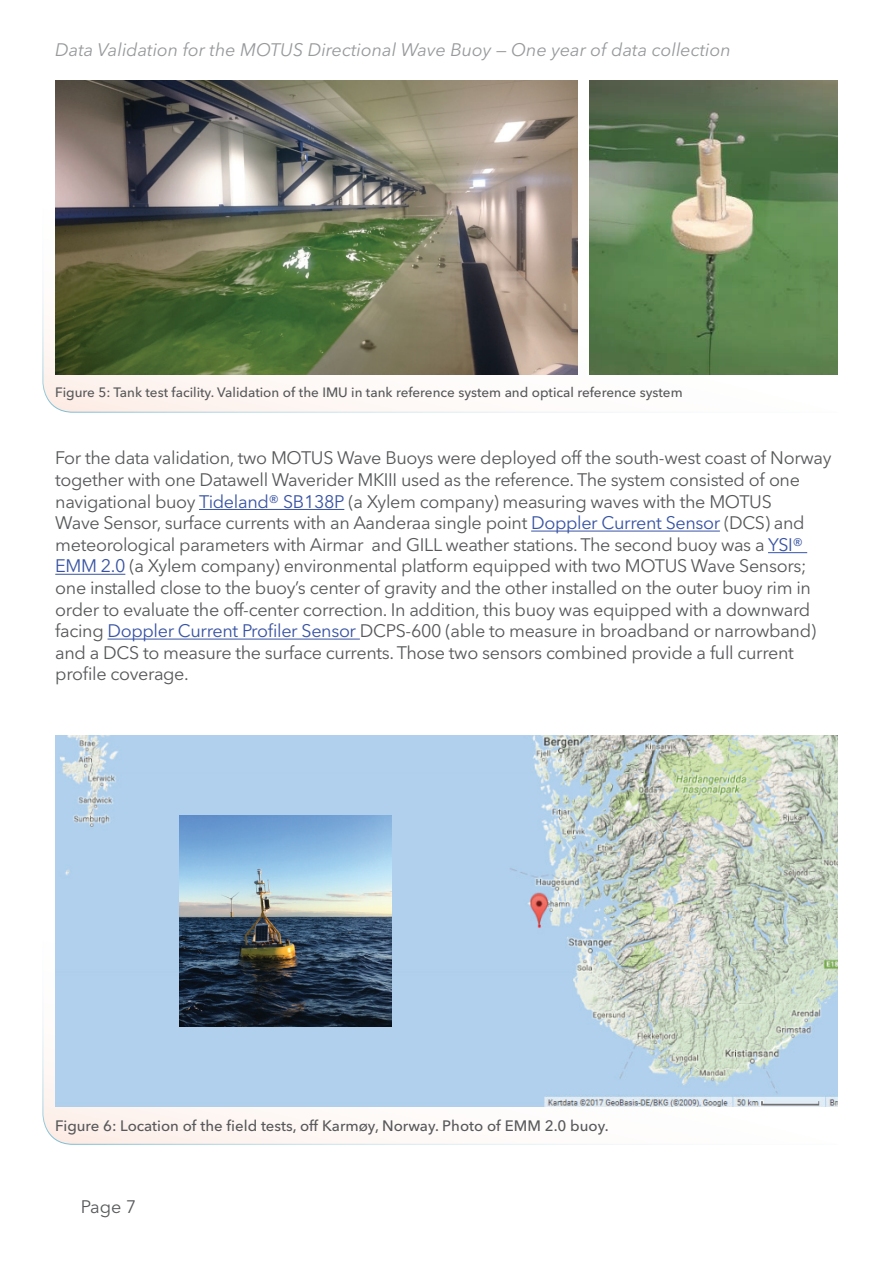
<style>
.page{position:relative;width:893px;height:1263px;background:#fff}
.page>*{position:absolute;margin:0;border:0;box-sizing:border-box;transform-origin:0 0}
.t1{font:18px/21.6px "Avenir Next LT Pro";letter-spacing:-.02em;color:#57585a}
.t2{font:italic 18px "Avenir Next LT Pro";color:#97999c}
.t3{font:18px "Avenir Next LT Pro";color:#58595b}
.t4{font:500 15px "Avenir Next LT Pro";color:#57585a}
.t5{font:500 13.5px "Avenir Next LT Pro";color:#57585a}
.s1{color:#3853a3}
</style>
<div class="page">
<svg style="left:42px;top:208px;width:796px;height:205px"></svg>
<svg style="left:42px;top:1010px;width:796px;height:135px"></svg>
<img style="left:55px;top:81px;width:522px;height:293px">
<img style="left:589px;top:81px;width:249px;height:293px">
<img style="left:55px;top:736px;width:783px;height:370px">
<img style="left:180px;top:815px;width:212px;height:212px">
<hr style="left:199px;top:509px;width:145px;height:1px;background:#3853a3">
<hr style="left:531px;top:531px;width:189px;height:1px;background:#3853a3">
<hr style="left:768px;top:552px;width:39px;height:1px;background:#3853a3">
<hr style="left:55px;top:574px;width:70px;height:1px;background:#3853a3">
<hr style="left:108px;top:639px;width:252px;height:1px;background:#3853a3">
<p class="t2" style="left:55px;top:39px;width:677px">Data Validation for the MOTUS Directional Wave Buoy — One year of data collection</p>
<p class="t5" style="left:55px;top:384px;width:629px">Figure 5: Tank test facility. Validation of the IMU in tank reference system and optical reference system</p>
<p class="t1" style="left:55px;top:447px;width:778px">For the data validation, two MOTUS Wave Buoys were deployed off the south-west coast of Norway together with one Datawell Waverider MKIII used as the reference. The system consisted of one navigational buoy <span class="s1">Tideland® SB138P</span> (a Xylem company) measuring waves with the MOTUS<br>Wave Sensor, surface currents with an Aanderaa single point <span class="s1">Doppler Current Sensor</span> (DCS) and meteorological parameters with Airmar and GILL weather stations. The second buoy was a <span class="s1">YSI® EMM 2.0</span> (a Xylem company) environmental platform equipped with two MOTUS Wave Sensors; one installed close to the buoy’s center of gravity and the other installed on the outer buoy rim in order to evaluate the off-center correction. In addition, this buoy was equipped with a downward facing <span class="s1">Doppler Current Profiler Sensor</span> DCPS-600 (able to measure in broadband or narrowband) and a DCS to measure the surface currents. Those two sensors combined provide a full current profile coverage.</p>
<p class="t4" style="left:55px;top:1116px;width:555px">Figure 6: Location of the field tests, off Karmøy, Norway. Photo of EMM 2.0 buoy.</p>
<p class="t3" style="left:81px;top:1196px;width:57px">Page 7</p>
</div>
